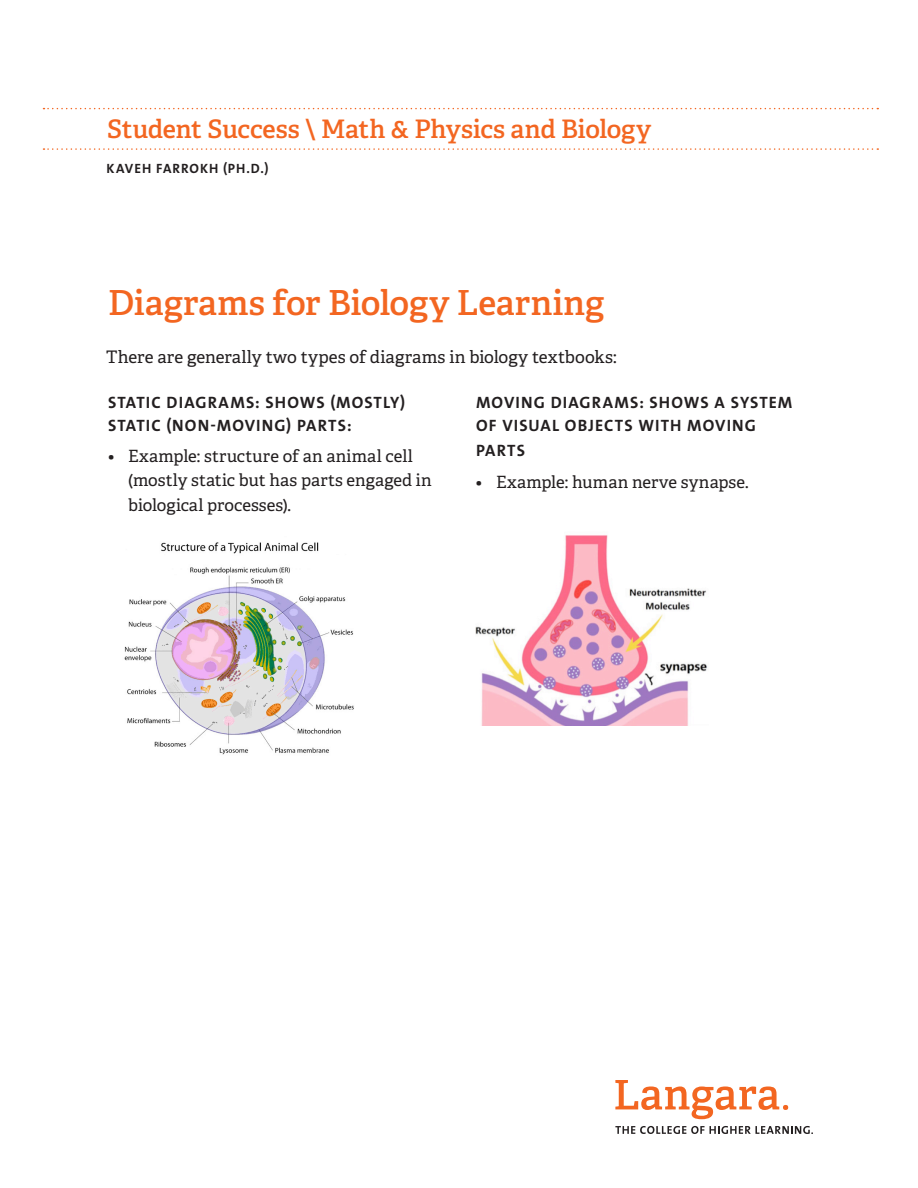
<style>
.page{position:relative;width:918px;height:1188px;background:#fff}
.page>*{position:absolute;margin:0;border:0;box-sizing:border-box;transform-origin:0 0}
.t1{font:600 34.5px "Adelle";color:#f36621}
.t2{font:600 25.5px "Adelle";letter-spacing:-.01em;color:#f36621}
.t3{font:17.25px "Adelle";color:#231f20}
.t4{font:16.8px/24.3px "Adelle";letter-spacing:.005em;color:#231f20}
.Subtitle{font:700 16.5px/22.5px "The Sans Os F";letter-spacing:.065em;color:#231f20}
.t5{font:700 13.5px "The Sans Os F";letter-spacing:.075em;color:#231f20}
</style>
<div class="page">
<svg style="left:615px;top:1126px;width:198px;height:8px"></svg>
<svg style="left:615px;top:1080px;width:173px;height:39px"></svg>
<svg style="left:44px;top:148px;width:834px;height:2px"></svg>
<svg style="left:44px;top:108px;width:834px;height:1px"></svg>
<img style="left:124px;top:542px;width:230px;height:213px">
<img style="left:476px;top:535px;width:232px;height:190px">
<p class="t2" style="left:107px;top:113px;width:546px">Student Success \ Math &amp; Physics and Biology</p>
<p class="t5" style="left:107px;top:160px;width:163px">KAVEH FARROKH (PH.D.)</p>
<p class="t1" style="left:108px;top:281px;width:498px">Diagrams for Biology Learning</p>
<p class="t3" style="left:106px;top:346px;width:512px">There are generally two types of diagrams in biology textbooks:</p>
<p class="Subtitle" style="left:108px;top:392px;width:299px">STATIC DIAGRAMS: SHOWS (MOSTLY)<br>STATIC (NON-MOVING) PARTS:</p>
<p class="t4" style="left:128px;top:444px;width:305px;text-indent:-20px">• Example: structure of an animal cell (mostly static but has parts engaged in biological processes).</p>
<p class="Subtitle" style="left:476px;top:392px;width:318px">MOVING DIAGRAMS: SHOWS A SYSTEM<br>OF VISUAL OBJECTS WITH MOVING</p>
<p class="Subtitle" style="left:476px;top:440px;width:51px">PARTS</p>
<p class="t4" style="left:476px;top:470px;width:274px">• Example: human nerve synapse.</p>
</div>
